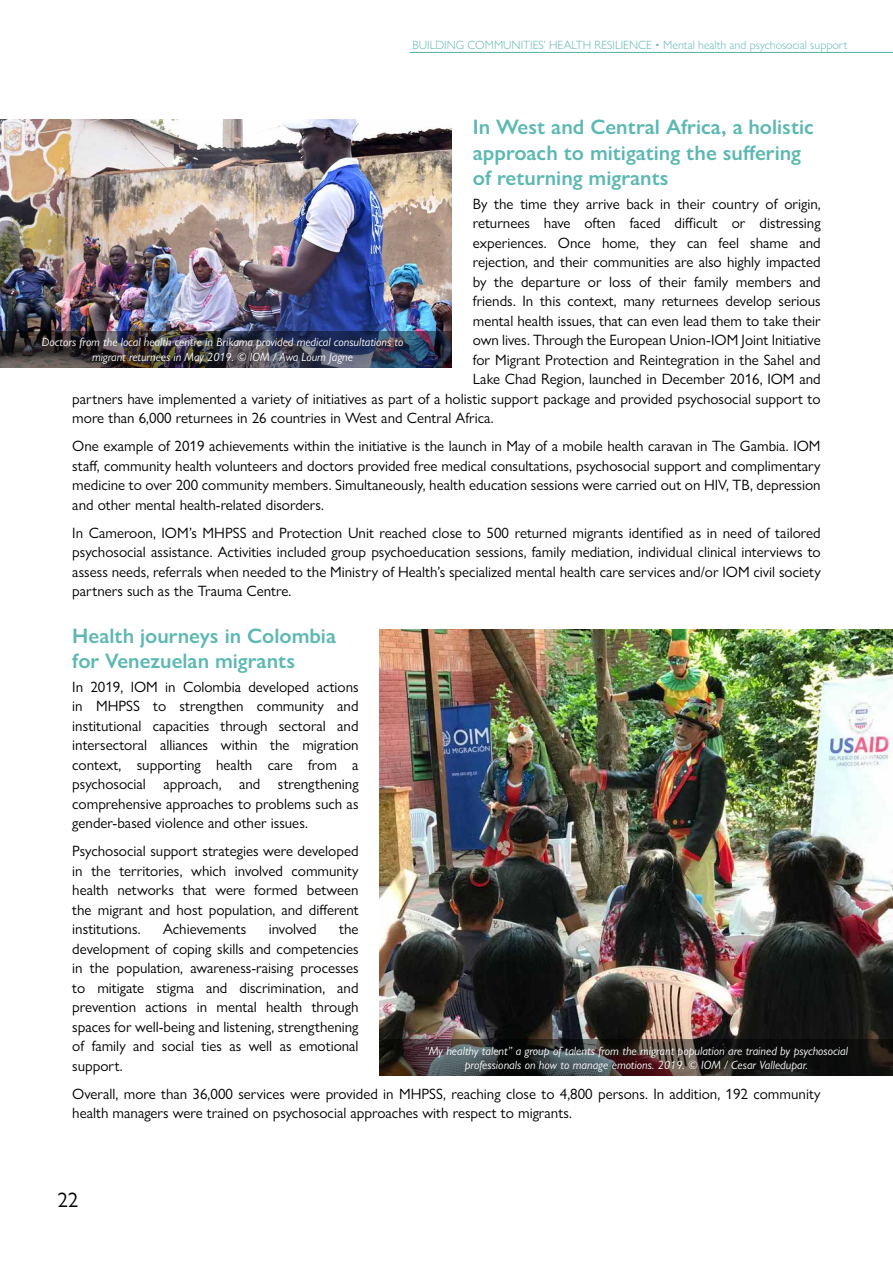
<style>
.page{position:relative;width:893px;height:1263px;background:#fff}
.page>*{position:absolute;margin:0;border:0;box-sizing:border-box;transform-origin:0 0}
.t1{font:600 21px/25.2px "Gill Sans Nova";color:#5cb8b2}
.t2{font:21px "Gill Sans Nova";color:#000}
.t3{font:15px/19.5px "Gill Sans Nova";color:#000;text-align:justify}
.t4{font:italic 12px/14.4px "Gill Sans Nova";color:#fff;text-align:center}
.t5{font:300 12px "Gill Sans Nova";color:#5cb8b2}
</style>
<div class="page">
<hr style="left:410px;top:52px;width:483px;height:1px;background:#5cb8b2">
<img style="left:0;top:119px;width:452px;height:212px">
<img style="left:380px;top:630px;width:513px;height:410px">
<img style="left:0;top:331px;width:452px;height:36px">
<svg style="left:380px;top:1040px;width:513px;height:36px;background:#2d2928"></svg>
<p class="t5" style="left:412px;top:38px;width:436px">BUILDING COMMUNITIES’ HEALTH RESILIENCE • Mental health and psychosocial support</p>
<h1 class="t1" style="left:473px;top:114px;width:343px">In West and Central Africa, a holistic approach to mitigating the suffering of returning migrants</h1>
<p class="t3" style="left:473px;top:194px;width:349px">By the time they arrive back in their country of origin,</p>
<p class="t3" style="left:473px;top:213px;width:349px">returnees have often faced difficult or distressing</p>
<p class="t3" style="left:473px;top:233px;width:349px">experiences. Once home, they can feel shame and</p>
<p class="t3" style="left:473px;top:252px;width:349px">rejection, and their communities are also highly impacted</p>
<p class="t3" style="left:473px;top:272px;width:349px">by the departure or loss of their family members and</p>
<p class="t3" style="left:473px;top:291px;width:349px">friends. In this context, many returnees develop serious</p>
<p class="t3" style="left:473px;top:311px;width:349px">mental health issues, that can even lead them to take their</p>
<p class="t3" style="left:473px;top:330px;width:349px">own lives. Through the European Union-IOM Joint Initiative</p>
<p class="t3" style="left:473px;top:350px;width:349px">for Migrant Protection and Reintegration in the Sahel and</p>
<p class="t3" style="left:473px;top:369px;width:349px">Lake Chad Region, launched in December 2016, IOM and</p>
<p class="t3" style="left:72px;top:389px;width:750px">partners have implemented a variety of initiatives as part of a holistic support package and provided psychosocial support to</p>
<p class="t3" style="left:72px;top:408px;width:423px">more than 6,000 returnees in 26 countries in West and Central Africa.</p>
<p class="t3" style="left:72px;top:436px;width:750px">One example of 2019 achievements within the initiative is the launch in May of a mobile health caravan in The Gambia. IOM staff, community health volunteers and doctors provided free medical consultations, psychosocial support and complimentary medicine to over 200 community members. Simultaneously, health education sessions were carried out on HIV, TB, depression and other mental health-related disorders.</p>
<p class="t3" style="left:72px;top:523px;width:750px">In Cameroon, IOM’s MHPSS and Protection Unit reached close to 500 returned migrants identified as in need of tailored psychosocial assistance. Activities included group psychoeducation sessions, family mediation, individual clinical interviews to assess needs, referrals when needed to the Ministry of Health’s specialized mental health care services and/or IOM civil society partners such as the Trauma Centre.</p>
<h1 class="t1" style="left:72px;top:623px;width:265px">Health journeys in Colombia for Venezuelan migrants</h1>
<p class="t3" style="left:72px;top:676px;width:288px">In 2019, IOM in Colombia developed actions in MHPSS to strengthen community and institutional capacities through sectoral and intersectoral alliances within the migration context, supporting health care from a psychosocial approach, and strengthening comprehensive approaches to problems such as gender-based violence and other issues.</p>
<p class="t3" style="left:72px;top:841px;width:288px">Psychosocial support strategies were developed in the territories, which involved community health networks that were formed between the migrant and host population, and different institutions.</p>
<p class="t4" style="left:42px;top:335px;width:363px">Doctors from the local health centre in Brikama provided medical consultations to migrant returnees in May 2019. © IOM / Awa Loum Jagne</p>
<p class="t3" style="left:163px;top:919px;width:85px">Achievements</p>
<p class="t3" style="left:269px;top:919px;width:50px">involved</p>
<p class="t3" style="left:72px;top:919px;width:288px;text-indent:267px">the development of coping skills and competencies in the population, awareness-raising processes to mitigate stigma and discrimination, and prevention actions in mental health through spaces for well-being and listening, strengthening of family and social ties as well as emotional support.</p>
<p class="t3" style="left:72px;top:1083px;width:750px">Overall, more than 36,000 services were provided in MHPSS, reaching close to 4,800 persons. In addition, 192 community health managers were trained on psychosocial approaches with respect to migrants.</p>
<p class="t4" style="left:425px;top:1043px;width:425px">“My healthy talent” a group of talents from the migrant population are trained by psychosocial professionals on how to manage emotions. 2019. © IOM / Cesar Valledupar.</p>
<h1 class="t2" style="left:57px;top:1187px;width:22px">22</h1>
</div>
